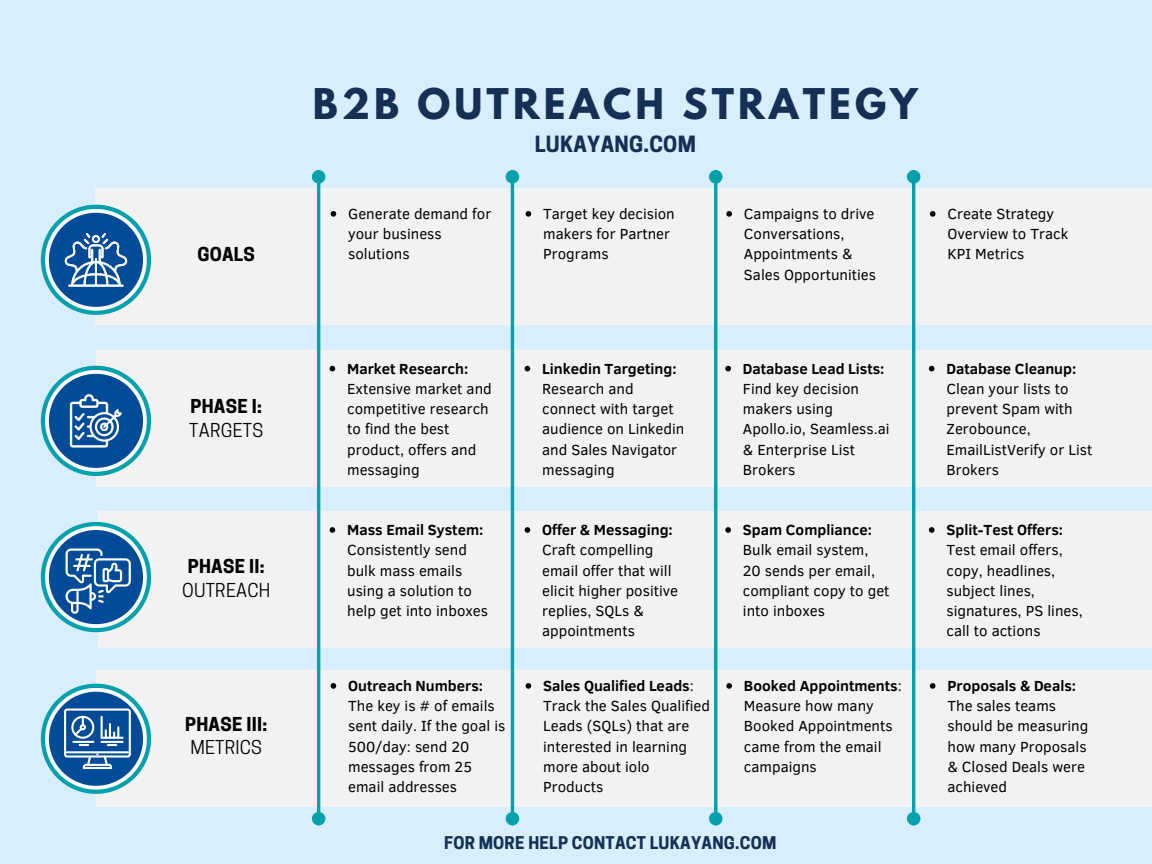
<style>
.page{position:relative;width:1152px;height:864px;background:#d8eeff}
.page>*{position:absolute;margin:0;border:0;box-sizing:border-box;transform-origin:0 0}
.t1{font:700 37.5px "League Spartan";letter-spacing:.11em;color:#153054}
.t2{font:700 21px "Cooper Hewitt";letter-spacing:.015em;color:#153054}
.t3{font:700 18px/23.7px "Cooper Hewitt";letter-spacing:.015em;color:#000}
.t4{font:700 16.5px "Cooper Hewitt";letter-spacing:.015em;color:#153054}
.t5{font:15px/20.2px "Clear Sans";color:#000}
.s1{font-weight:400}
.s2{font-weight:700}
</style>
<div class="page">
<div style="left:95px;top:188px;width:1057px;height:137px;background:#f2f2f2"></div>
<div style="left:41px;top:205px;width:110px;height:110px;background:#00a1ac;border-radius:50%"></div>
<svg style="left:45px;top:209px;width:102px;height:102px"></svg>
<div style="left:49px;top:213px;width:94px;height:94px;background:#004b97;border-radius:50%"></div>
<svg style="left:65px;top:233px;width:62px;height:54px"></svg>
<div style="left:96px;top:350px;width:1056px;height:137px;background:#f2f2f2"></div>
<div style="left:41px;top:366px;width:110px;height:110px;background:#00a1ac;border-radius:50%"></div>
<svg style="left:45px;top:370px;width:102px;height:102px"></svg>
<div style="left:49px;top:374px;width:94px;height:94px;background:#004b97;border-radius:50%"></div>
<svg style="left:70px;top:394px;width:52px;height:54px"></svg>
<div style="left:98px;top:511px;width:1054px;height:136px;background:#f2f2f2"></div>
<div style="left:41px;top:522px;width:110px;height:110px;background:#00a1ac;border-radius:50%"></div>
<svg style="left:45px;top:526px;width:102px;height:102px"></svg>
<div style="left:49px;top:530px;width:94px;height:94px;background:#004b97;border-radius:50%"></div>
<div style="left:96px;top:670px;width:1056px;height:137px;background:#f2f2f2"></div>
<div style="left:41px;top:684px;width:110px;height:110px;background:#00a1ac;border-radius:50%"></div>
<svg style="left:45px;top:688px;width:102px;height:102px"></svg>
<div style="left:49px;top:692px;width:94px;height:94px;background:#004b97;border-radius:50%"></div>
<hr style="left:511px;top:183px;width:3px;height:630px;background:#00a1ac">
<div style="left:507px;top:814px;width:11px;height:10px;background:#00a1ac;border-radius:50%"></div>
<div style="left:506px;top:812px;width:13px;height:13px;border:3px solid #00a1ac;border-radius:50%"></div>
<div style="left:507px;top:172px;width:11px;height:10px;background:#00a1ac;border-radius:50%"></div>
<div style="left:506px;top:170px;width:13px;height:14px;border:3px solid #00a1ac;border-radius:50%"></div>
<hr style="left:317px;top:183px;width:3px;height:630px;background:#00a1ac">
<div style="left:314px;top:814px;width:10px;height:10px;background:#00a1ac;border-radius:50%"></div>
<div style="left:312px;top:812px;width:13px;height:13px;border:3px solid #00a1ac;border-radius:50%"></div>
<div style="left:314px;top:172px;width:10px;height:10px;background:#00a1ac;border-radius:50%"></div>
<div style="left:312px;top:170px;width:13px;height:14px;border:3px solid #00a1ac;border-radius:50%"></div>
<hr style="left:714px;top:183px;width:3px;height:630px;background:#00a1ac">
<div style="left:711px;top:814px;width:10px;height:10px;background:#00a1ac;border-radius:50%"></div>
<div style="left:709px;top:812px;width:14px;height:13px;border:3px solid #00a1ac;border-radius:50%"></div>
<div style="left:711px;top:172px;width:10px;height:10px;background:#00a1ac;border-radius:50%"></div>
<div style="left:709px;top:170px;width:14px;height:14px;border:3px solid #00a1ac;border-radius:50%"></div>
<hr style="left:912px;top:183px;width:3px;height:630px;background:#00a1ac">
<div style="left:909px;top:814px;width:10px;height:10px;background:#00a1ac;border-radius:50%"></div>
<div style="left:907px;top:812px;width:13px;height:13px;border:3px solid #00a1ac;border-radius:50%"></div>
<div style="left:909px;top:172px;width:10px;height:10px;background:#00a1ac;border-radius:50%"></div>
<div style="left:907px;top:170px;width:13px;height:14px;border:3px solid #00a1ac;border-radius:50%"></div>
<svg style="left:66px;top:549px;width:64px;height:65px"></svg>
<svg style="left:64px;top:709px;width:66px;height:60px"></svg>
<svg style="left:930px;top:683px;width:6px;height:6px"></svg>
<svg style="left:726px;top:683px;width:6px;height:6px"></svg>
<svg style="left:526px;top:683px;width:5px;height:6px"></svg>
<svg style="left:331px;top:683px;width:5px;height:6px"></svg>
<svg style="left:929px;top:527px;width:6px;height:6px"></svg>
<svg style="left:725px;top:527px;width:6px;height:6px"></svg>
<svg style="left:525px;top:527px;width:5px;height:6px"></svg>
<svg style="left:330px;top:527px;width:5px;height:6px"></svg>
<svg style="left:929px;top:366px;width:6px;height:5px"></svg>
<svg style="left:725px;top:366px;width:6px;height:5px"></svg>
<svg style="left:525px;top:366px;width:5px;height:5px"></svg>
<svg style="left:330px;top:366px;width:5px;height:5px"></svg>
<svg style="left:930px;top:211px;width:6px;height:6px"></svg>
<svg style="left:726px;top:211px;width:6px;height:6px"></svg>
<svg style="left:526px;top:211px;width:5px;height:6px"></svg>
<svg style="left:331px;top:211px;width:5px;height:6px"></svg>
<h2 class="t3" style="left:197px;top:244px;width:59px">GOALS</h2>
<p class="t3" style="left:189px;top:397px;width:75px">PHASE I:<br><span class="s1">TARGETS</span></p>
<p class="t3" style="left:182px;top:557px;width:90px;text-align:center">PHASE II:<br><span class="s1">OUTREACH</span></p>
<p class="t3" style="left:185px;top:715px;width:84px">PHASE III:<br><span class="s1">METRICS</span></p>
<h1 class="t1" style="left:313px;top:85px;width:606px">B2B OUTREACH STRATEGY</h1>
<p class="t5" style="left:348px;top:203px;width:145px">Generate demand for your business solutions</p>
<p class="t2" style="left:535px;top:136px;width:163px">LUKAYANG.COM</p>
<p class="t5" style="left:543px;top:203px;width:133px">Target key decision makers for Partner<br>Programs</p>
<h3 class="t5" style="left:744px;top:203px;width:134px">Campaigns to drive<br>Conversations,<br>Appointments &amp;<br>Sales Opportunities</h3>
<p class="t5" style="left:948px;top:203px;width:122px">Create Strategy<br>Overview to Track<br>KPI Metrics</p>
<p class="t5" style="left:347px;top:358px;width:146px"><span class="s2">Market Research:<br></span>Extensive market and competitive research to find the best product, offers and messaging</p>
<h3 class="t5" style="left:347px;top:519px;width:142px"><span class="s2">Mass Email System:<br></span>Consistently send bulk mass emails using a solution to help get into inboxes</h3>
<p class="t5" style="left:348px;top:675px;width:159px"><span class="s2">Outreach Numbers:<br></span>The key is # of emails sent daily. If the goal is<br>500/day: send 20 messages from 25 email addresses</p>
<p class="t5" style="left:542px;top:358px;width:144px"><span class="s2">Linkedin Targeting:<br></span>Research and connect with target audience on Linkedin and Sales Navigator messaging</p>
<p class="t5" style="left:542px;top:519px;width:137px"><span class="s2">Offer &amp; Messaging:<br></span>Craft compelling email offer that will elicit higher positive replies, SQLs &amp; appointments</p>
<p class="t5" style="left:543px;top:675px;width:168px"><span class="s2">Sales Qualified Leads</span>:<br>Track the Sales Qualified<br>Leads (SQLs) that are interested in learning more about iolo<br>Products</p>
<p class="t5" style="left:743px;top:358px;width:148px"><span class="s2">Database Lead Lists:<br></span>Find key decision makers using<br>Apollo.io, Seamless.ai &amp; Enterprise List<br>Brokers</p>
<p class="t5" style="left:743px;top:519px;width:148px"><span class="s2">Spam Compliance:<br></span>Bulk email system,<br>20 sends per email, compliant copy to get into inboxes</p>
<h3 class="t5" style="left:744px;top:675px;width:159px"><span class="s2">Booked Appointments</span>:<br>Measure how many<br>Booked Appointments came from the email campaigns</h3>
<p class="t4" style="left:444px;top:836px;width:334px">FOR MORE HELP CONTACT LUKAYANG.COM</p>
<p class="t5" style="left:947px;top:358px;width:147px"><span class="s2">Database Cleanup:<br></span>Clean your lists to prevent Spam with<br>Zerobounce,<br>EmailListVerify or List<br>Brokers</p>
<p class="t5" style="left:947px;top:519px;width:138px"><span class="s2">Split-Test Offers:<br></span>Test email offers, copy, headlines, subject lines, signatures, PS lines, call to actions</p>
<p class="t5" style="left:948px;top:675px;width:142px"><span class="s2">Proposals &amp; Deals:<br></span>The sales teams should be measuring how many Proposals &amp; Closed Deals were achieved</p>
</div>
